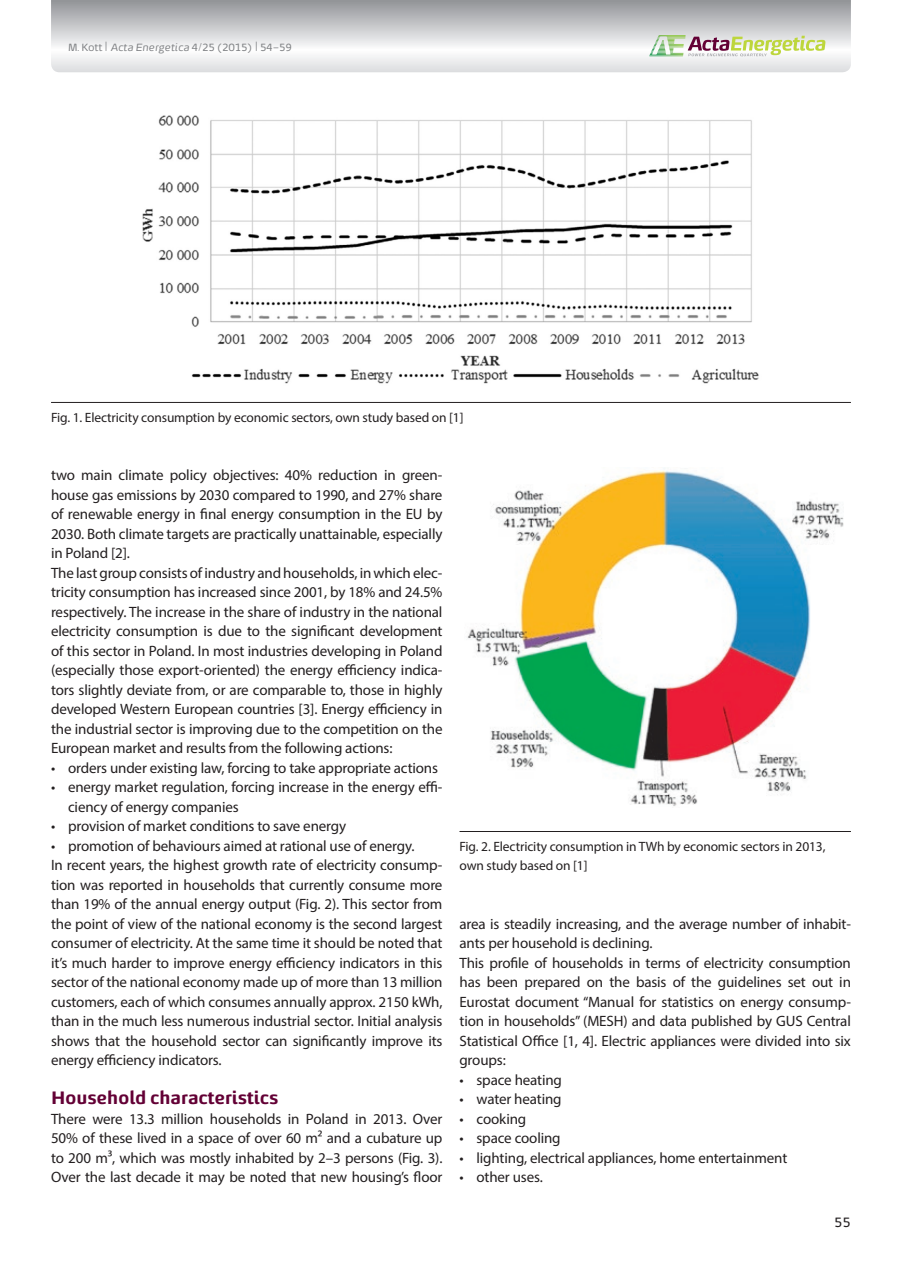
<style>
.page{position:relative;width:902px;height:1263px;background:#fff}
.page>*{position:absolute;margin:0;border:0;box-sizing:border-box;transform-origin:0 0}
.t1{font:700 18px "Energa";letter-spacing:-.01em;color:#630035}
.t2{font:15px/19.5px "Myriad Pro";letter-spacing:-.01em;color:#231f20}
.t3{font:13.5px/19.5px "Myriad Pro";letter-spacing:-.01em;color:#231f20}
.t4{font:13.5px "Energa";color:#231f20}
.t5{font:10.5px "Energa";letter-spacing:-.01em;color:#808285}
.s1{font-size:13.5px}
.s2{font-style:italic}
</style>
<div class="page">
<svg style="left:51px;top:0;width:799px;height:72px"></svg>
<svg style="left:649px;top:35px;width:176px;height:21px"></svg>
<img style="left:142px;top:115px;width:617px;height:269px">
<hr style="left:51px;top:402px;width:799px;height:1px;background:#231f20">
<hr style="left:459px;top:831px;width:391px;height:1px;background:#231f20">
<img style="left:467px;top:468px;width:377px;height:338px">
<p class="t5" style="left:68px;top:41px;width:225px">M. Kott <span class="s1">|</span> <span class="s2">Acta Energetica</span> 4/25 (2015) <span class="s1">|</span> 54–59</p>
<p class="t3" style="left:51px;top:407px;width:414px">Fig. 1. Electricity consumption by economic sectors, own study based on [1]</p>
<p class="t2" style="left:51px;top:465px;width:393px">two main climate policy objectives: 40% reduction in green&shy;house gas emissions by 2030 compared to 1990, and 27% share of renewable energy in final energy consumption in the EU by 2030. Both climate targets are practically unattainable, especially in Poland [2].<br>The last group consists of industry and households, in which elec&shy;tricity consumption has increased since 2001, by 18% and 24.5% respectively. The increase in the share of industry in the national electricity consumption is due to the significant development of this sector in Poland. In most industries developing in Poland (especially those export-oriented) the energy efficiency indica&shy;tors slightly deviate from, or are comparable to, those in highly developed Western European countries [3]. Energy efficiency in the industrial sector is improving due to the competition on the European market and results from the following actions:</p>
<p class="t2" style="left:51px;top:758px;width:388px">• orders under existing law, forcing to take appropriate actions</p>
<p class="t2" style="left:68px;top:777px;width:376px;text-indent:-17px">• energy market regulation, forcing increase in the energy effi&shy;ciency of energy companies</p>
<p class="t2" style="left:51px;top:816px;width:296px">• provision of market conditions to save energy</p>
<p class="t2" style="left:51px;top:836px;width:393px">• promotion of behaviours aimed at rational use of energy.<br>In recent years, the highest growth rate of electricity consump&shy;tion was reported in households that currently consume more than 19% of the annual energy output (Fig. 2). This sector from the point of view of the national economy is the second largest consumer of electricity. At the same time it should be noted that it’s much harder to improve energy efficiency indicators in this sector of the national economy made up of more than 13 million customers, each of which consumes annually approx. 2150 kWh, than in the much less numerous industrial sector. Initial analysis shows that the household sector can significantly improve its energy efficiency indicators.</p>
<p class="t1" style="left:51px;top:1085px;width:229px">Household characteristics</p>
<p class="t2" style="left:51px;top:1109px;width:393px;text-align:justify">There were 13.3 million households in Poland in 2013. Over 50% of these lived in a space of over 60 m2 and a cubature up to 200 m3, which was mostly inhabited by 2–3 persons (Fig. 3).<br>Over the last decade it may be noted that new housing’s floor</p>
<p class="t3" style="left:459px;top:836px;width:367px">Fig. 2. Electricity consumption in TWh by economic sectors in 2013, own study based on [1]</p>
<p class="t2" style="left:459px;top:914px;width:393px">area is steadily increasing, and the average number of inhabit&shy;ants per household is declining.<br>This profile of households in terms of electricity consumption has been prepared on the basis of the guidelines set out in Eurostat document “Manual for statistics on energy consump&shy;tion in households” (MESH) and data published by GUS Central Statistical Office [1, 4]. Electric appliances were divided into six groups:</p>
<p class="t2" style="left:459px;top:1070px;width:104px">• space heating</p>
<p class="t2" style="left:459px;top:1089px;width:104px">• water heating</p>
<p class="t2" style="left:459px;top:1109px;width:68px">• cooking</p>
<p class="t2" style="left:459px;top:1128px;width:103px">• space cooling</p>
<p class="t2" style="left:459px;top:1148px;width:329px">• lighting, electrical appliances, home entertainment</p>
<p class="t2" style="left:459px;top:1167px;width:85px">• other uses.</p>
<p class="t4" style="left:834px;top:1213px;width:18px">55</p>
</div>
